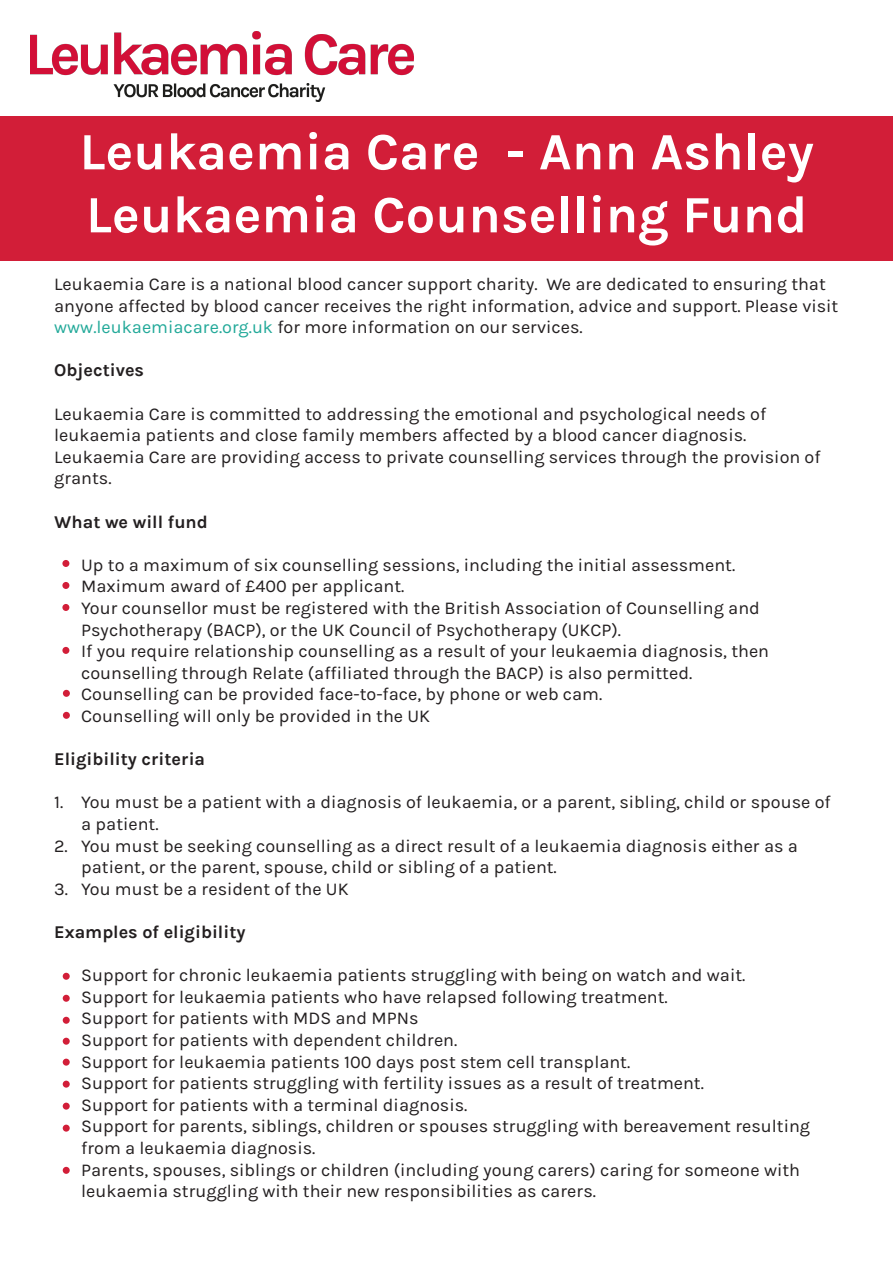
<style>
.page{position:relative;width:893px;height:1263px;background:#fff}
.page>*{position:absolute;margin:0;border:0;box-sizing:border-box;transform-origin:0 0}
.t1{font:700 52.5px/63px "Karla";color:#fff}
.t2{font:18px/21.6px "Karla";color:#231f20}
.t3{font:700 18px "Karla";color:#231f20}
.s1{color:#22a999}
</style>
<div class="page">
<div style="left:0;top:116px;width:893px;height:144px;background:#d21e38"></div>
<img style="left:31px;top:32px;width:383px;height:69px">
<div style="left:62px;top:560px;width:7px;height:7px;background:#d21e38;border-radius:50%"></div>
<div style="left:62px;top:582px;width:7px;height:7px;background:#d21e38;border-radius:50%"></div>
<div style="left:62px;top:604px;width:7px;height:7px;background:#d21e38;border-radius:50%"></div>
<div style="left:62px;top:647px;width:7px;height:7px;background:#d21e38;border-radius:50%"></div>
<div style="left:63px;top:690px;width:7px;height:7px;background:#d21e38;border-radius:50%"></div>
<div style="left:63px;top:712px;width:7px;height:7px;background:#d21e38;border-radius:50%"></div>
<div style="left:63px;top:973px;width:7px;height:7px;background:#d21e38;border-radius:50%"></div>
<div style="left:63px;top:995px;width:7px;height:7px;background:#d21e38;border-radius:50%"></div>
<div style="left:63px;top:1017px;width:7px;height:7px;background:#d21e38;border-radius:50%"></div>
<div style="left:63px;top:1038px;width:7px;height:7px;background:#d21e38;border-radius:50%"></div>
<div style="left:63px;top:1059px;width:7px;height:7px;background:#d21e38;border-radius:50%"></div>
<div style="left:63px;top:1081px;width:7px;height:7px;background:#d21e38;border-radius:50%"></div>
<div style="left:63px;top:1103px;width:7px;height:7px;background:#d21e38;border-radius:50%"></div>
<div style="left:63px;top:1167px;width:7px;height:7px;background:#d21e38;border-radius:50%"></div>
<div style="left:63px;top:1124px;width:7px;height:8px;background:#d21e38;border-radius:50%"></div>
<p class="t1" style="left:79px;top:120px;width:736px">Leukaemia Care - Ann Ashley<br>Leukaemia Counselling Fund</p>
<p class="t2" style="left:54px;top:273px;width:786px">Leukaemia Care is a national blood cancer support charity. We are dedicated to ensuring that anyone affected by blood cancer receives the right information, advice and support. Please visit <span class="s1">www.leukaemiacare.org.uk</span> for more information on our services.</p>
<p class="t3" style="left:54px;top:360px;width:91px">Objectives</p>
<p class="t2" style="left:54px;top:403px;width:768px">Leukaemia Care is committed to addressing the emotional and psychological needs of leukaemia patients and close family members affected by a blood cancer diagnosis.<br>Leukaemia Care are providing access to private counselling services through the provision of grants.</p>
<p class="t3" style="left:54px;top:511px;width:155px">What we will fund</p>
<p class="t2" style="left:54px;top:554px;width:682px">• Up to a maximum of six counselling sessions, including the initial assessment.</p>
<p class="t2" style="left:54px;top:576px;width:352px">• Maximum award of £400 per applicant.</p>
<p class="t2" style="left:81px;top:597px;width:680px;text-indent:-27px">• Your counsellor must be registered with the British Association of Counselling and<br>Psychotherapy (BACP), or the UK Council of Psychotherapy (UKCP).</p>
<p class="t2" style="left:81px;top:641px;width:689px;text-indent:-27px">• If you require relationship counselling as a result of your leukaemia diagnosis, then counselling through Relate (affiliated through the BACP) is also permitted.</p>
<p class="t2" style="left:54px;top:684px;width:550px">• Counselling can be provided face-to-face, by phone or web cam.</p>
<p class="t2" style="left:54px;top:705px;width:377px">• Counselling will only be provided in the UK</p>
<p class="t3" style="left:54px;top:749px;width:152px">Eligibility criteria</p>
<p class="t2" style="left:81px;top:792px;width:751px;text-indent:-27px">1. You must be a patient with a diagnosis of leukaemia, or a parent, sibling, child or spouse of a patient.</p>
<p class="t2" style="left:81px;top:835px;width:718px;text-indent:-27px">2. You must be seeking counselling as a direct result of a leukaemia diagnosis either as a patient, or the parent, spouse, child or sibling of a patient.</p>
<p class="t2" style="left:54px;top:878px;width:296px">3. You must be a resident of the UK</p>
<p class="t3" style="left:54px;top:921px;width:193px">Examples of eligibility</p>
<p class="t2" style="left:54px;top:965px;width:693px">• Support for chronic leukaemia patients struggling with being on watch and wait.</p>
<p class="t2" style="left:54px;top:986px;width:615px">• Support for leukaemia patients who have relapsed following treatment.</p>
<p class="t2" style="left:54px;top:1008px;width:366px">• Support for patients with MDS and MPNs</p>
<p class="t2" style="left:54px;top:1029px;width:405px">• Support for patients with dependent children.</p>
<p class="t2" style="left:54px;top:1051px;width:578px">• Support for leukaemia patients 100 days post stem cell transplant.</p>
<p class="t2" style="left:54px;top:1073px;width:651px">• Support for patients struggling with fertility issues as a result of treatment.</p>
<p class="t2" style="left:54px;top:1094px;width:415px">• Support for patients with a terminal diagnosis.</p>
<p class="t2" style="left:81px;top:1116px;width:730px;text-indent:-27px">• Support for parents, siblings, children or spouses struggling with bereavement resulting from a leukaemia diagnosis.</p>
<p class="t2" style="left:81px;top:1159px;width:720px;text-indent:-27px">• Parents, spouses, siblings or children (including young carers) caring for someone with leukaemia struggling with their new responsibilities as carers.</p>
</div>
